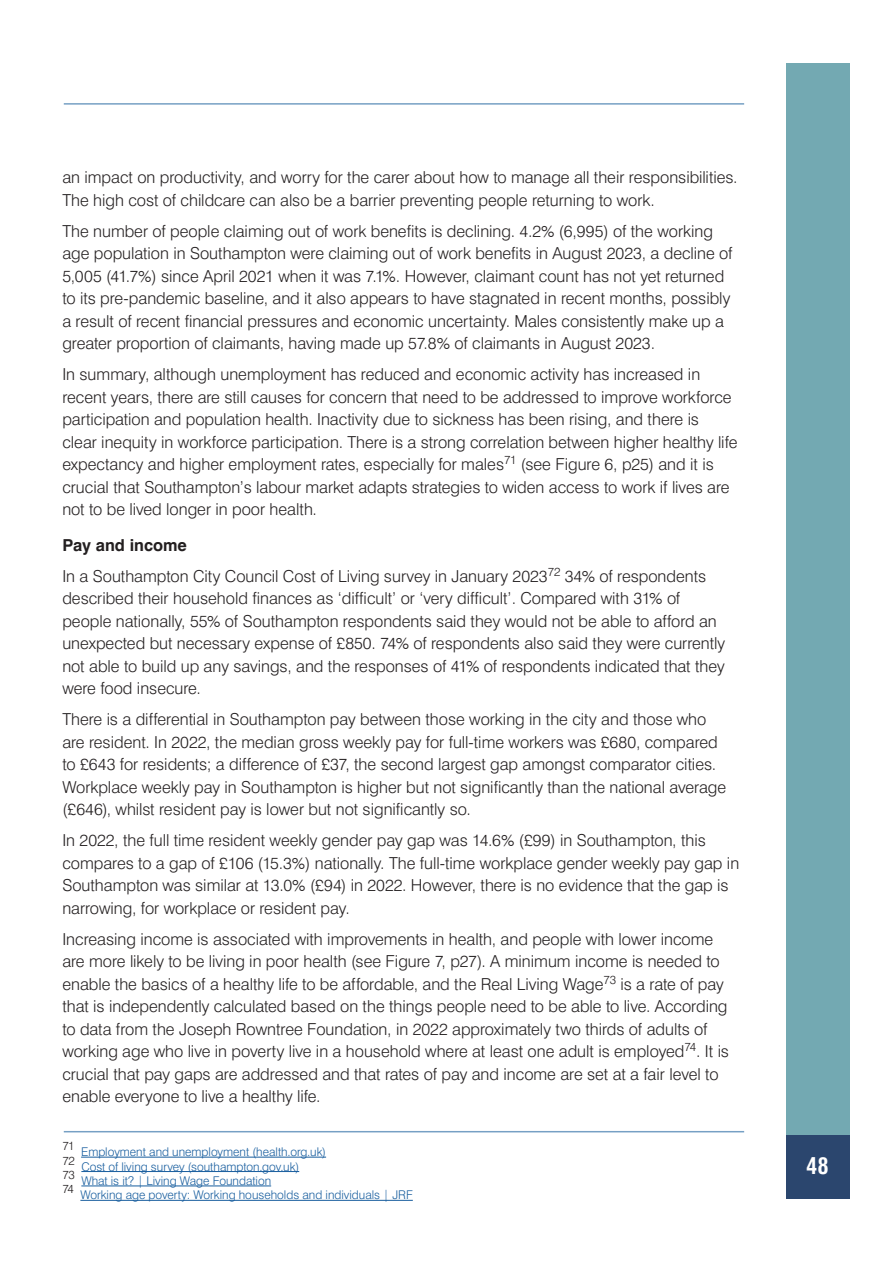
<style>
.page{position:relative;width:893px;height:1263px;background:#fff}
.page>*{position:absolute;margin:0;border:0;box-sizing:border-box;transform-origin:0 0}
.t1{font:700 condensed 22.5px "Swiss 721 BT";color:#fff}
.t2{font:300 16.5px/22.5px "Swiss 721 BT";color:#231f20}
.t3{font:700 16.5px "Swiss 721 BT";color:#231f20}
.t4{font:300 12px "Swiss 721 BT";color:#175d9e}
.t5{font:300 12px "Swiss 721 BT";letter-spacing:-.025em;color:#231f20}
</style>
<div class="page">
<hr style="left:64px;top:103px;width:680px;height:2px;background:#76a0c4">
<div style="left:786px;top:64px;width:63px;height:1135px;background:#73a9b2"></div>
<hr style="left:81px;top:1157px;width:245px;height:1px;background:#175d9e">
<hr style="left:81px;top:1171px;width:218px;height:1px;background:#175d9e">
<hr style="left:81px;top:1185px;width:190px;height:1px;background:#175d9e">
<hr style="left:80px;top:1200px;width:333px;height:1px;background:#175d9e">
<div style="left:786px;top:1135px;width:63px;height:64px;background:#2b466e"></div>
<hr style="left:64px;top:1131px;width:680px;height:1px;background:#76a0c4">
<p class="t2" style="left:62px;top:166px;width:677px">an impact on productivity, and worry for the carer about how to manage all their responsibilities.<br>The high cost of childcare can also be a barrier preventing people returning to work.</p>
<p class="t2" style="left:62px;top:220px;width:672px">The number of people claiming out of work benefits is declining. 4.2% (6,995) of the working age population in Southampton were claiming out of work benefits in August 2023, a decline of 5,005 (41.7%) since April 2021 when it was 7.1%. However, claimant count has not yet returned to its pre-pandemic baseline, and it also appears to have stagnated in recent months, possibly a result of recent financial pressures and economic uncertainty. Males consistently make up a greater proportion of claimants, having made up 57.8% of claimants in August 2023.</p>
<p class="t2" style="left:62px;top:363px;width:677px">In summary, although unemployment has reduced and economic activity has increased in recent years, there are still causes for concern that need to be addressed to improve workforce participation and population health. Inactivity due to sickness has been rising, and there is clear inequity in workforce participation. There is a strong correlation between higher healthy life expectancy and higher employment rates, especially for males<sup>71</sup> (see Figure 6, p25) and it is crucial that Southampton’s labour market adapts strategies to widen access to work if lives are not to be lived longer in poor health.</p>
<p class="t3" style="left:62px;top:535px;width:126px">Pay and income</p>
<p class="t2" style="left:62px;top:564px;width:664px">In a Southampton City Council Cost of Living survey in January 2023<sup>72</sup> 34% of respondents described their household finances as ‘difficult’ or ‘very difficult’. Compared with 31% of people nationally, 55% of Southampton respondents said they would not be able to afford an unexpected but necessary expense of £850. 74% of respondents also said they were currently not able to build up any savings, and the responses of 41% of respondents indicated that they were food insecure.</p>
<p class="t2" style="left:62px;top:708px;width:665px">There is a differential in Southampton pay between those working in the city and those who are resident. In 2022, the median gross weekly pay for full-time workers was £680, compared to £643 for residents; a difference of £37, the second largest gap amongst comparator cities.<br>Workplace weekly pay in Southampton is higher but not significantly than the national average (£646), whilst resident pay is lower but not significantly so.</p>
<p class="t2" style="left:62px;top:829px;width:678px">In 2022, the full time resident weekly gender pay gap was 14.6% (£99) in Southampton, this compares to a gap of £106 (15.3%) nationally. The full-time workplace gender weekly pay gap in Southampton was similar at 13.0% (£94) in 2022. However, there is no evidence that the gap is narrowing, for workplace or resident pay.</p>
<p class="t2" style="left:62px;top:927px;width:668px">Increasing income is associated with improvements in health, and people with lower income are more likely to be living in poor health (see Figure 7, p27). A minimum income is needed to enable the basics of a healthy life to be affordable, and the Real Living Wage<sup>73</sup> is a rate of pay that is independently calculated based on the things people need to be able to live. According to data from the Joseph Rowntree Foundation, in 2022 approximately two thirds of adults of working age who live in poverty live in a household where at least one adult is employed<sup>74</sup>. It is crucial that pay gaps are addressed and that rates of pay and income are set at a fair level to enable everyone to live a healthy life.</p>
<p class="t5" style="left:62px;top:1139px;width:14px">71</p>
<p class="t4" style="left:81px;top:1145px;width:246px">Employment and unemployment (health.org.uk)</p>
<p class="t5" style="left:62px;top:1153px;width:14px">72</p>
<p class="t4" style="left:81px;top:1159px;width:219px">Cost of living survey (southampton.gov.uk)</p>
<p class="t5" style="left:62px;top:1167px;width:14px">73</p>
<p class="t4" style="left:81px;top:1173px;width:191px">What is it? | Living Wage Foundation</p>
<p class="t5" style="left:62px;top:1182px;width:13px">74</p>
<p class="t4" style="left:80px;top:1188px;width:334px">Working age poverty: Working households and individuals | JRF</p>
<p class="t1" style="left:806px;top:1152px;width:24px">48</p>
</div>
